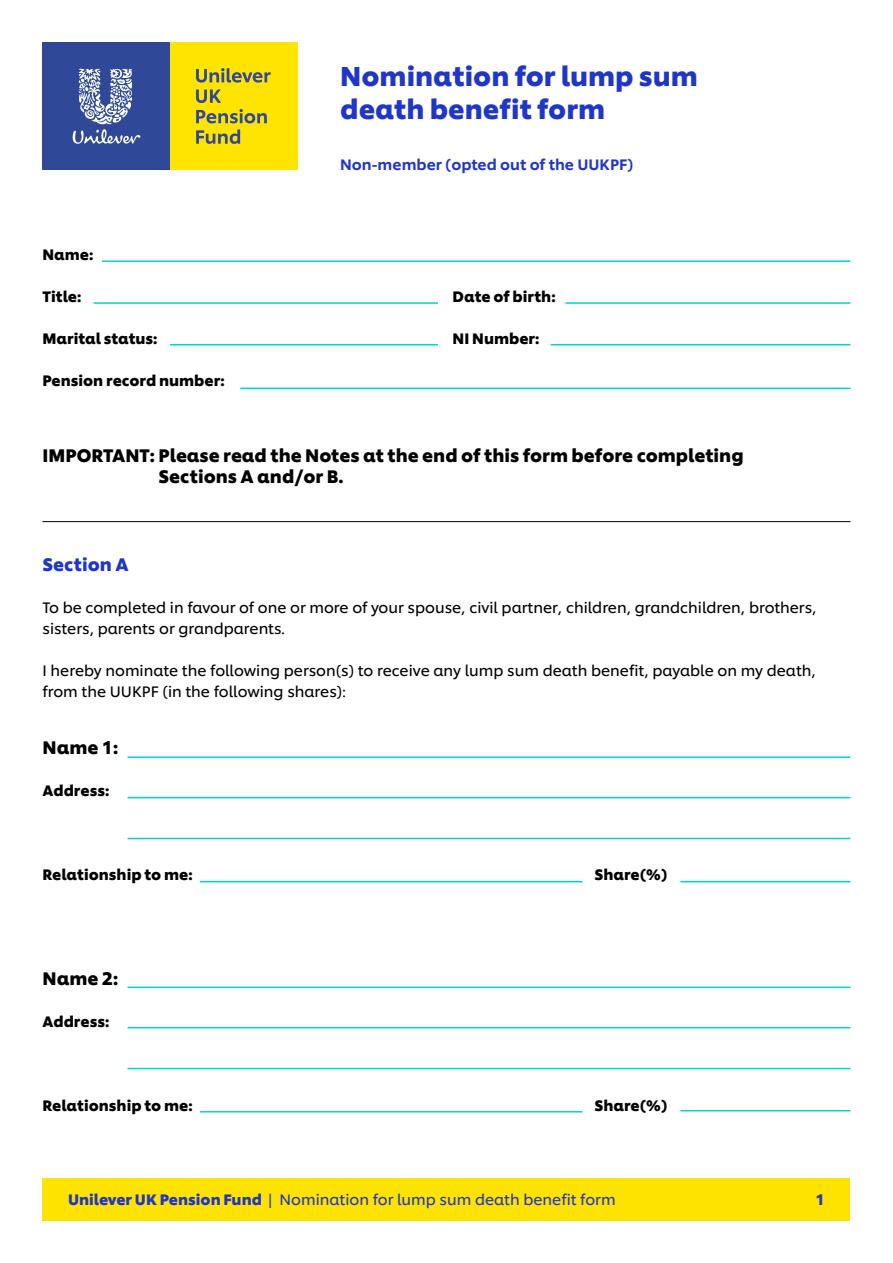
<style>
.page{position:relative;width:893px;height:1263px;background:#fff}
.page>*{position:absolute;margin:0;border:0;box-sizing:border-box;transform-origin:0 0}
.t1{font:700 27px/33px "Unilever Shilling";color:#1f36c7}
.t2{font:700 18px/21px "Unilever Shilling";color:#000}
.t3{font:700 18px "Unilever Shilling";color:#1f36c7}
.t4{font:15px/21px "Unilever Shilling";color:#000}
.t5{font:700 15px "Unilever Shilling";color:#000}
.t6{font:15px "Unilever Shilling";color:#1f36c7}
.t7{font:500 15px "Unilever Shilling";color:#1f36c7}
.t8{font:700 15px "Unilever Shilling";color:#1f36c7}
.s1{font-weight:700}
</style>
<div class="page">
<div style="left:43px;top:1178px;width:807px;height:42px;background:#ffe300"></div>
<div style="left:43px;top:43px;width:127px;height:127px;background:#2f4898"></div>
<div style="left:170px;top:43px;width:128px;height:127px;background:#ffe301"></div>
<svg style="left:196px;top:129px;width:44px;height:15px"></svg>
<svg style="left:196px;top:109px;width:71px;height:14px"></svg>
<svg style="left:196px;top:89px;width:25px;height:14px"></svg>
<svg style="left:196px;top:68px;width:75px;height:15px"></svg>
<svg style="left:73px;top:69px;width:67px;height:75px"></svg>
<hr style="left:102px;top:260px;width:748px;height:2px;background:#00d7c4">
<hr style="left:94px;top:302px;width:344px;height:2px;background:#00d7c4">
<hr style="left:240px;top:388px;width:610px;height:1px;background:#00d7c4">
<hr style="left:566px;top:302px;width:284px;height:2px;background:#00d7c4">
<hr style="left:170px;top:344px;width:268px;height:1px;background:#00d7c4">
<hr style="left:551px;top:344px;width:299px;height:1px;background:#00d7c4">
<hr style="left:43px;top:521px;width:807px;height:1px;background:#000">
<hr style="left:128px;top:756px;width:722px;height:2px;background:#00d7c4">
<hr style="left:128px;top:797px;width:722px;height:1px;background:#00d7c4">
<hr style="left:128px;top:838px;width:722px;height:1px;background:#00d7c4">
<hr style="left:200px;top:881px;width:383px;height:1px;background:#00d7c4">
<hr style="left:680px;top:881px;width:170px;height:1px;background:#00d7c4">
<hr style="left:128px;top:986px;width:722px;height:2px;background:#00d7c4">
<hr style="left:128px;top:1027px;width:722px;height:1px;background:#00d7c4">
<hr style="left:128px;top:1068px;width:722px;height:1px;background:#00d7c4">
<hr style="left:200px;top:1111px;width:383px;height:1px;background:#00d7c4">
<hr style="left:680px;top:1110px;width:170px;height:1px;background:#00d7c4">
<h1 class="t1" style="left:340px;top:57px;width:359px">Nomination for lump sum death benefit form</h1>
<p class="t7" style="left:340px;top:153px;width:295px">Non-member (opted out of the UUKPF)</p>
<p class="t5" style="left:43px;top:243px;width:52px">Name:</p>
<p class="t5" style="left:43px;top:285px;width:40px">Title:</p>
<p class="t5" style="left:453px;top:285px;width:104px">Date of birth:</p>
<p class="t5" style="left:43px;top:327px;width:117px">Marital status:</p>
<p class="t5" style="left:453px;top:327px;width:88px">NI Number:</p>
<p class="t5" style="left:43px;top:369px;width:184px">Pension record number:</p>
<p class="t2" style="left:158px;top:444px;width:587px;text-indent:-116px">IMPORTANT: Please read the Notes at the end of this form before completing<br>Sections A and/or B.</p>
<p class="t3" style="left:43px;top:550px;width:88px">Section A</p>
<p class="t4" style="left:43px;top:596px;width:776px">To be completed in favour of one or more of your spouse, civil partner, children, grandchildren, brothers, sisters, parents or grandparents.</p>
<p class="t4" style="left:43px;top:659px;width:775px">I hereby nominate the following person(s) to receive any lump sum death benefit, payable on my death, from the UUKPF (in the following shares):</p>
<p class="t2" style="left:43px;top:735px;width:77px">Name 1:</p>
<p class="t5" style="left:43px;top:779px;width:68px">Address:</p>
<p class="t5" style="left:43px;top:863px;width:152px">Relationship to me:</p>
<p class="t5" style="left:595px;top:863px;width:74px">Share(%)</p>
<p class="t2" style="left:43px;top:966px;width:77px">Name 2:</p>
<p class="t5" style="left:43px;top:1010px;width:68px">Address:</p>
<p class="t5" style="left:43px;top:1094px;width:152px">Relationship to me:</p>
<p class="t5" style="left:595px;top:1094px;width:74px">Share(%)</p>
<p class="t6" style="left:68px;top:1188px;width:549px"><span class="s1">Unilever UK Pension Fund</span> | Nomination for lump sum death benefit form</p>
<p class="t8" style="left:816px;top:1187px;width:11px">1</p>
</div>
